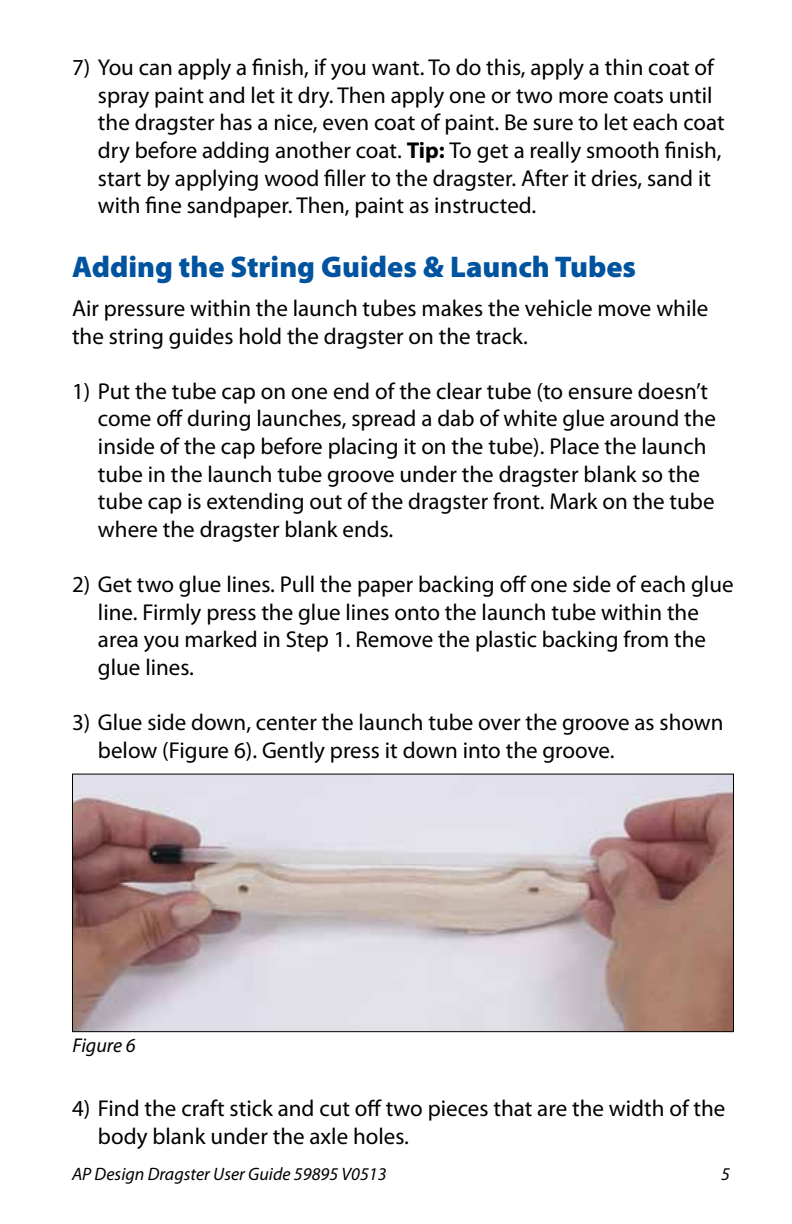
<style>
.page{position:relative;width:792px;height:1224px;background:#fff}
.page>*{position:absolute;margin:0;border:0;box-sizing:border-box;transform-origin:0 0}
.t1{font:900 30px "Myriad Pro";color:#00539f}
.t2{font:23px/27.6px "Myriad Pro";color:#000}
.t3{font:italic 20px "Myriad Pro";color:#000}
.t4{font:italic 18px "Myriad Pro";color:#000}
.s1{font-weight:700}
</style>
<div class="page">
<img style="left:74px;top:776px;width:658px;height:254px">
<div style="left:72px;top:774px;width:662px;height:258px;border:1px solid #000"></div>
<p class="t2" style="left:98px;top:53px;width:628px;text-indent:-26px">7) You can apply a finish, if you want. To do this, apply a thin coat of spray paint and let it dry. Then apply one or two more coats until the dragster has a nice, even coat of paint. Be sure to let each coat dry before adding another coat. <span class="s1">Tip:</span> To get a really smooth finish, start by applying wood filler to the dragster. After it dries, sand it with fine sandpaper. Then, paint as instructed.</p>
<h1 class="t1" style="left:72px;top:247px;width:566px">Adding the String Guides &amp; Launch Tubes</h1>
<p class="t2" style="left:72px;top:294px;width:638px">Air pressure within the launch tubes makes the vehicle move while the string guides hold the dragster on the track.</p>
<p class="t2" style="left:98px;top:377px;width:620px;text-indent:-26px">1) Put the tube cap on one end of the clear tube (to ensure doesn’t come off during launches, spread a dab of white glue around the inside of the cap before placing it on the tube). Place the launch tube in the launch tube groove under the dragster blank so the tube cap is extending out of the dragster front. Mark on the tube where the dragster blank ends.</p>
<p class="t2" style="left:98px;top:570px;width:637px;text-indent:-26px">2) Get two glue lines. Pull the paper backing off one side of each glue line. Firmly press the glue lines onto the launch tube within the area you marked in Step 1. Remove the plastic backing from the glue lines.</p>
<p class="t2" style="left:98px;top:708px;width:627px;text-indent:-26px">3) Glue side down, center the launch tube over the groove as shown below (Figure 6). Gently press it down into the groove.</p>
<p class="t3" style="left:72px;top:1033px;width:65px">Figure 6</p>
<p class="t2" style="left:98px;top:1094px;width:629px;text-indent:-26px">4) Find the craft stick and cut off two pieces that are the width of the body blank under the axle holes.</p>
<p class="t4" style="left:72px;top:1162px;width:316px">AP Design Dragster User Guide 59895 V0513</p>
<p class="t4" style="left:721px;top:1162px;width:10px">5</p>
</div>
